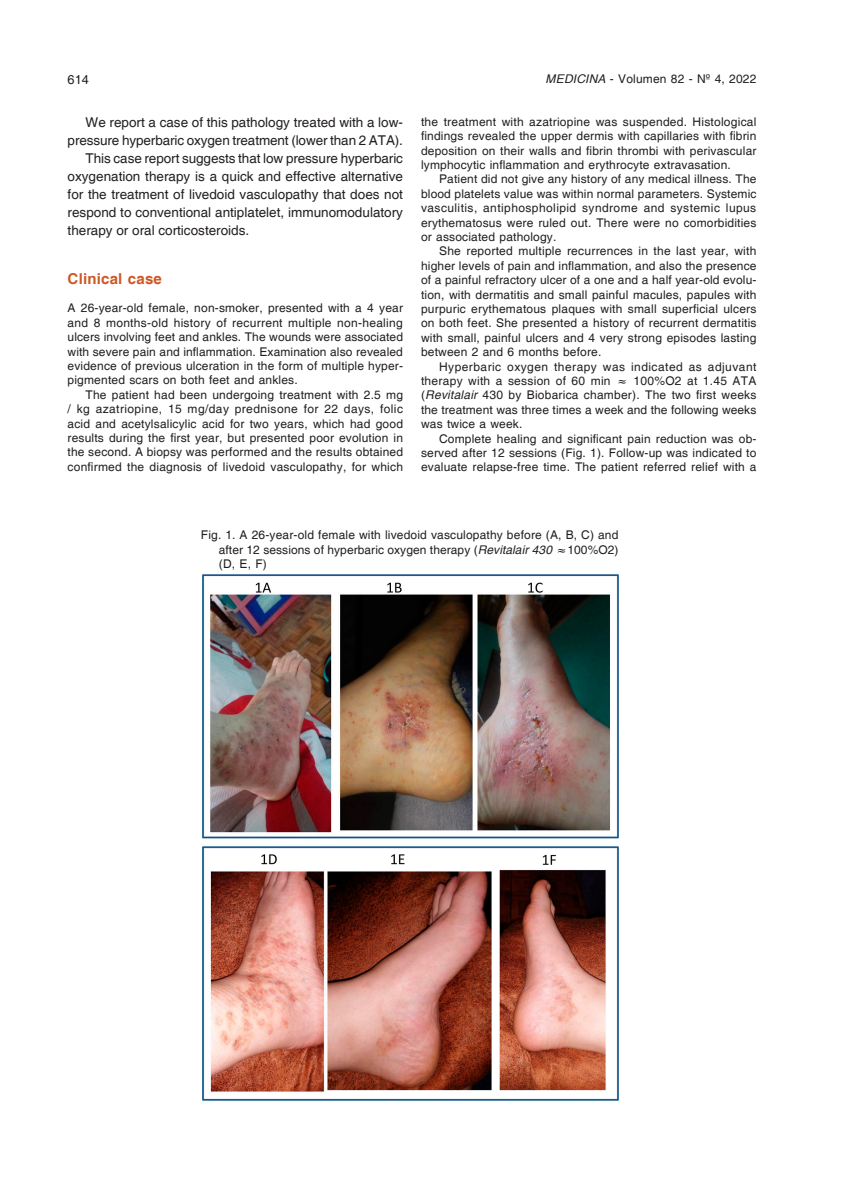
<style>
.page{position:relative;width:851px;height:1191px;background:#fff}
.page>*{position:absolute;margin:0;border:0;box-sizing:border-box;transform-origin:0 0}
.subtit{font:700 15px "Helvetica";letter-spacing:.015em;color:#cc5926}
.texto{font:13.5px/18px "Helvetica";color:#231f20;text-align:right}
.t1{font:12.75px "Helvetica";color:#231f20}
.texto2{font:12px/14.4px "Helvetica";letter-spacing:.015em;color:#231f20;text-align:justify}
.texto3{font:12px/14.4px "Helvetica";letter-spacing:.015em;color:#231f20;text-align:justify}
.epigrafe{font:12px/14.4px "Helvetica";letter-spacing:.005em;color:#231f20;text-align:justify}
.s1{font-style:italic}
</style>
<div class="page">
<img style="left:202px;top:574px;width:417px;height:527px">
<p class="t1" style="left:67px;top:72px;width:23px">614</p>
<p class="texto2" style="left:545px;top:72px;width:212px"><span class="s1">MEDICINA</span> - Volumen 82 - Nº 4, 2022</p>
<p class="texto" style="left:68px;top:114px;width:337px">We report a case of this pathology treated with a low&shy;pressure hyperbaric oxygen treatment (lower than 2 ATA).</p>
<p class="texto" style="left:68px;top:150px;width:337px;text-align:justify;text-indent:18px">This case report suggests that low pressure hyperbaric oxygenation therapy is a quick and effective alternative for the treatment of livedoid vasculopathy that does not respond to conventional antiplatelet, immunomodulatory therapy or oral corticosteroids.</p>
<p class="subtit" style="left:68px;top:269px;width:96px">Clinical case</p>
<p class="texto3" style="left:68px;top:301px;width:337px">A 26-year-old female, non-smoker, presented with a 4 year and 8 months-old history of recurrent multiple non-healing ulcers involving feet and ankles. The wounds were associated with severe pain and inflammation. Examination also revealed evidence of previous ulceration in the form of multiple hyper&shy;pigmented scars on both feet and ankles.</p>
<p class="texto2" style="left:68px;top:388px;width:337px;text-indent:18px">The patient had been undergoing treatment with 2.5 mg / kg azatriopine, 15 mg/day prednisone for 22 days, folic acid and acetylsalicylic acid for two years, which had good results during the first year, but presented poor evolution in the second. A biopsy was performed and the results obtained confirmed the diagnosis of livedoid vasculopathy, for which</p>
<p class="texto2" style="left:421px;top:115px;width:337px">the treatment with azatriopine was suspended. Histological findings revealed the upper dermis with capillaries with fibrin deposition on their walls and fibrin thrombi with perivascular lymphocytic inflammation and erythrocyte extravasation.</p>
<p class="texto2" style="left:421px;top:172px;width:337px;text-indent:18px">Patient did not give any history of any medical illness. The blood platelets value was within normal parameters. Systemic vasculitis, antiphospholipid syndrome and systemic lupus erythematosus were ruled out. There were no comorbidities or associated pathology.</p>
<p class="texto2" style="left:421px;top:244px;width:337px;text-indent:18px">She reported multiple recurrences in the last year, with higher levels of pain and inflammation, and also the presence of a painful refractory ulcer of a one and a half year-old evolu&shy;tion, with dermatitis and small painful macules, papules with purpuric erythematous plaques with small superficial ulcers on both feet. She presented a history of recurrent dermatitis with small, painful ulcers and 4 very strong episodes lasting between 2 and 6 months before.</p>
<p class="texto2" style="left:421px;top:359px;width:337px;text-indent:18px">Hyperbaric oxygen therapy was indicated as adjuvant therapy with a session of 60 min ≈ 100%O2 at 1.45 ATA (<span class="s1">Revitalair</span> 430 by Biobarica chamber). The two first weeks the treatment was three times a week and the following weeks was twice a week.</p>
<p class="texto2" style="left:421px;top:431px;width:337px;text-indent:18px">Complete healing and significant pain reduction was ob&shy;served after 12 sessions (Fig. 1). Follow-up was indicated to evaluate relapse-free time. The patient referred relief with a</p>
<p class="epigrafe" style="left:219px;top:528px;width:401px;text-indent:-18px">Fig. 1. A 26-year-old female with livedoid vasculopathy before (A, B, C) and after 12 sessions of hyperbaric oxygen therapy (<span class="s1">Revitalair 430</span> ≈100%O2) (D, E, F)</p>
</div>
